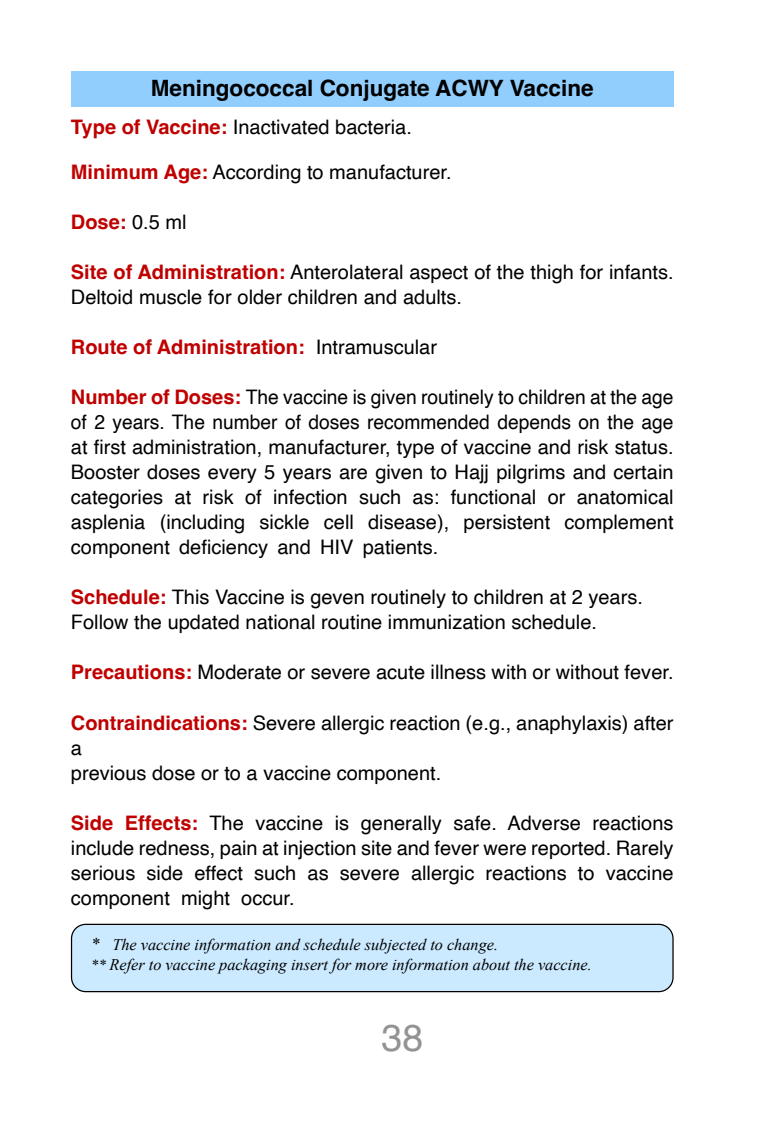
<style>
.page{position:relative;width:780px;height:1134px;background:#fff}
.page>*{position:absolute;margin:0;border:0;box-sizing:border-box;transform-origin:0 0}
.t1{font:37.5px "Helvetica";color:#939393}
.t2{font:700 22.5px "Helvetica";color:#000}
.t3{font:20px/25px "Helvetica";color:#000}
.t4{font:20px/25px "Helvetica";color:#000;text-align:justify;scale:.96 1}
.t5{font:700 20px "Helvetica";color:#c00000}
.t6{font:italic 16.25px/20px "Times New Roman";color:#000}
.s1{font-weight:700;color:#c00000}
.s2{font-weight:400;color:#000}
.s3{font-size:17.5px}
.s4{font-size:15px}
</style>
<div class="page">
<div style="left:71px;top:71px;width:602px;height:35px;background:#91cefd"></div>
<div style="left:71px;top:924px;width:602px;height:68px;background:#cceaff;border-radius:14px"></div>
<div style="left:71px;top:924px;width:602px;height:68px;border:1px solid #000;border-radius:14px"></div>
<p class="t2" style="left:151px;top:74px;width:444px">Meningococcal Conjugate ACWY Vaccine</p>
<p class="t3" style="left:71px;top:115px;width:342px"><span class="s1">Type of Vaccine:</span> Inactivated bacteria.</p>
<p class="t3" style="left:71px;top:160px;width:382px"><span class="s1">Minimum Age:</span> According to manufacturer.</p>
<p class="t5" style="left:71px;top:210px;width:117px">Dose: <span class="s2">0.5 ml</span></p>
<p class="t3" style="left:71px;top:260px;width:604px"><span class="s1">Site of Administration:</span> Anterolateral aspect of the thigh for infants.<br>Deltoid muscle for older children and adults.</p>
<p class="t5" style="left:71px;top:335px;width:367px">Route of Administration: <span class="s2">Intramuscular</span></p>
<p class="t4" style="left:71px;top:385px;width:629px"><span class="s1">Number of Doses:</span> The vaccine is given routinely to children at the age of 2 years. The number of doses recommended depends on the age at first administration, manufacturer, type of vaccine and risk status.<br>Booster doses every 5 years are given to Hajj pilgrims and certain categories at risk of infection such as: functional or anatomical asplenia (including sickle cell disease), persistent complement component deficiency and HIV patients.</p>
<p class="t3" style="left:71px;top:585px;width:573px"><span class="s1">Schedule:</span> This Vaccine is geven routinely to children at 2 years.<br>Follow the updated national routine immunization schedule.</p>
<p class="t3" style="left:71px;top:660px;width:604px"><span class="s1">Precautions:</span> Moderate or severe acute illness with or without fever.</p>
<p class="t3" style="left:71px;top:710px;width:604px"><span class="s1">Contraindications:</span> Severe allergic reaction (e.g., anaphylaxis) after a<br>previous dose or to a vaccine component.</p>
<p class="t3" style="left:71px;top:810px;width:604px;text-align:justify"><span class="s1">Side Effects:</span> The vaccine is generally safe. Adverse reactions include redness, pain at injection site and fever were reported. Rarely serious side effect such as severe allergic reactions to vaccine component might occur.</p>
<p class="t6" style="left:91px;top:934px;width:502px"><span class="s3">*</span> The vaccine information and schedule subjected to change.<br><span class="s4">**</span> Refer to vaccine packaging insert for more information about the vaccine.</p>
<h1 class="t1" style="left:381px;top:1009px;width:43px">38</h1>
</div>
